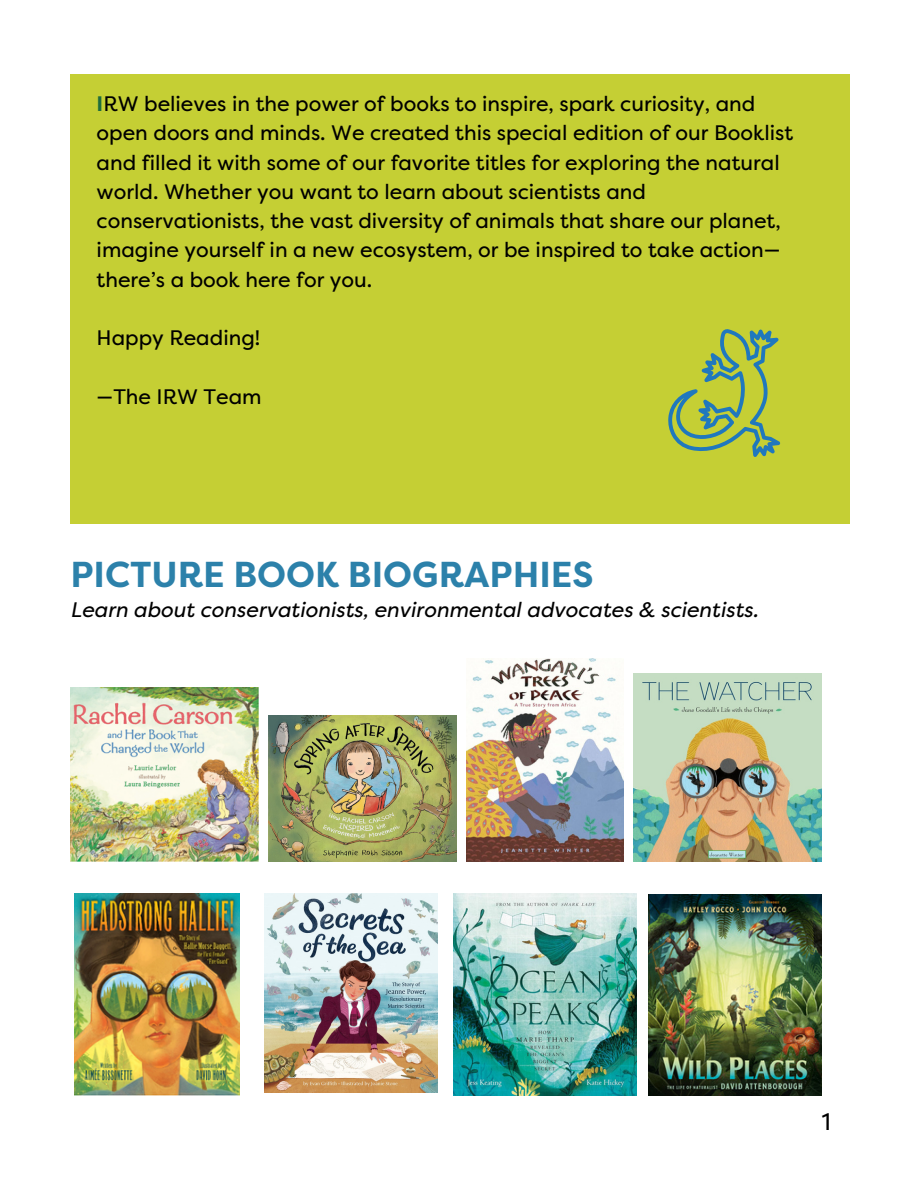
<style>
.page{position:relative;width:918px;height:1188px;background:#fff}
.page>*{position:absolute;margin:0;border:0;box-sizing:border-box;transform-origin:0 0}
.t1{font:700 36px "Filson Pro";color:#2c81aa}
.t2{font:24px "Filson Pro";color:#000}
.t3{font:21px/29.2px "Filson Pro";color:#000}
.t4{font:italic 21px "Filson Pro";color:#000}
.s1{font-weight:700;color:#1e6c3d}
</style>
<div class="page">
<img style="left:269px;top:715px;width:187px;height:147px">
<img style="left:70px;top:688px;width:188px;height:174px">
<img style="left:648px;top:895px;width:174px;height:201px">
<img style="left:264px;top:893px;width:173px;height:200px">
<img style="left:634px;top:674px;width:187px;height:187px">
<img style="left:453px;top:893px;width:184px;height:203px">
<img style="left:467px;top:659px;width:156px;height:202px">
<img style="left:75px;top:893px;width:164px;height:203px">
<div style="left:70px;top:74px;width:780px;height:449px;background:#c5cf34"></div>
<svg style="left:668px;top:329px;width:112px;height:128px"></svg>
<p class="t3" style="left:97px;top:90px;width:698px"><span class="s1">I</span>RW believes in the power of books to inspire, spark curiosity, and open doors and minds. We created this special edition of our Booklist and filled it with some of our favorite titles for exploring the natural world. Whether you want to learn about scientists and conservationists, the vast diversity of animals that share our planet, imagine yourself in a new ecosystem, or be inspired to take action— there’s a book here for you.</p>
<p class="t3" style="left:97px;top:324px;width:165px">Happy Reading!</p>
<p class="t3" style="left:97px;top:382px;width:167px">—The IRW Team</p>
<p class="t1" style="left:70px;top:554px;width:525px">PICTURE BOOK BIOGRAPHIES</p>
<h1 class="t4" style="left:70px;top:598px;width:690px">Learn about conservationists, environmental advocates &amp; scientists.</h1>
<p class="t2" style="left:822px;top:1108px;width:10px">1</p>
</div>
